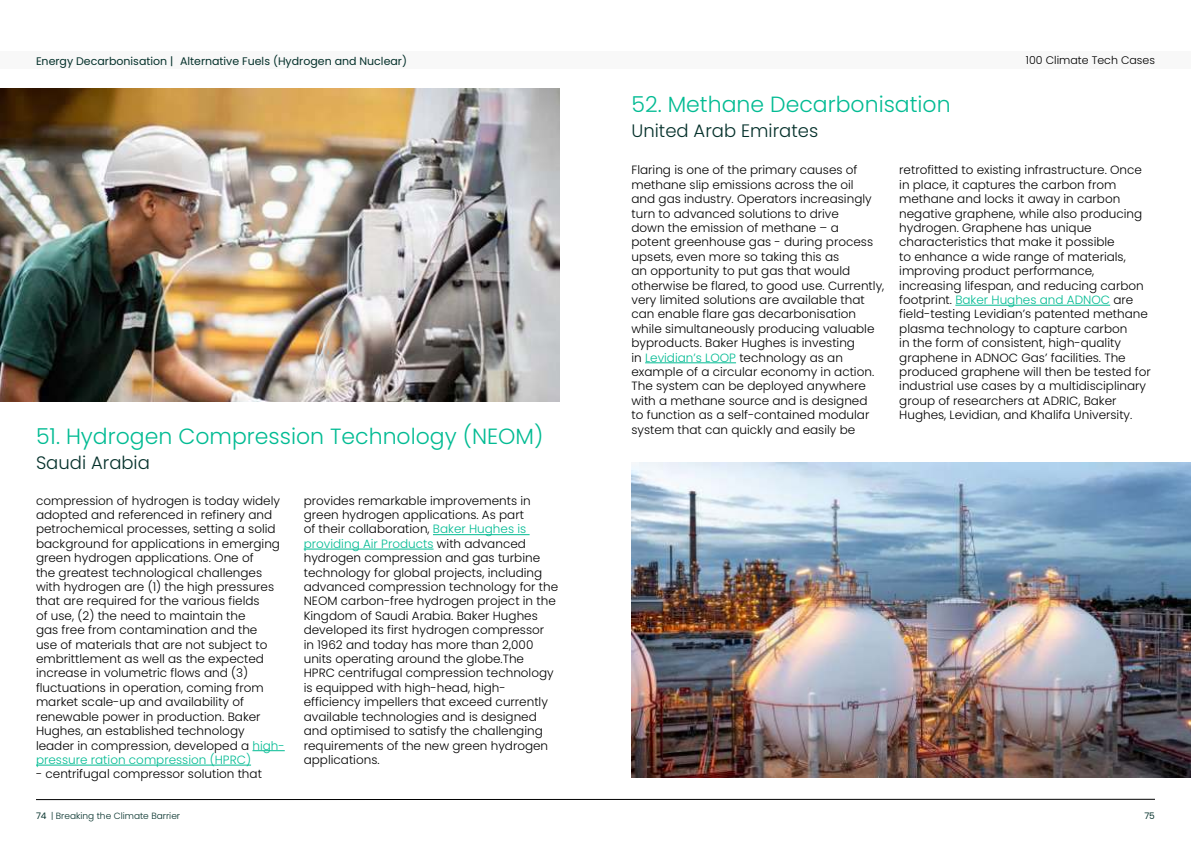
<style>
.page{position:relative;width:1191px;height:842px;background:#fff}
.page>*{position:absolute;margin:0;border:0;box-sizing:border-box;transform-origin:0 0}
.t1{font:300 22px "Poppins";color:#02bb93}
.t2{font:300 18px "Poppins";color:#05312b}
.t3{font:300 12px/14.4px "Poppins";color:#000}
.t4{font:11px "Poppins";color:#05312b}
.t5{font:300 11px "Poppins";color:#000}
.t6{font:300 9px "Poppins";color:#05312b}
.t7{font:9px "Poppins";color:#05312b}
.s1{color:#02bb93}
.s2{font-weight:400}
</style>
<div class="page">
<div style="left:0;top:52px;width:1191px;height:17px;background:#f8f8f8"></div>
<svg style="left:36px;top:799px;width:1119px;height:1px"></svg>
<hr style="left:252px;top:750px;width:33px;height:1px;background:#02bb93">
<hr style="left:36px;top:765px;width:215px;height:1px;background:#02bb93">
<hr style="left:433px;top:534px;width:96px;height:1px;background:#02bb93">
<hr style="left:304px;top:549px;width:129px;height:1px;background:#02bb93">
<img style="left:0;top:89px;width:559px;height:313px">
<img style="left:631px;top:463px;width:560px;height:314px">
<hr style="left:645px;top:362px;width:91px;height:1px;background:#02bb93">
<hr style="left:955px;top:305px;width:155px;height:1px;background:#02bb93">
<p class="t4" style="left:36px;top:55px;width:372px">Energy Decarbonisation | Alternative Fuels (Hydrogen and Nuclear)</p>
<p class="t5" style="left:1026px;top:54px;width:130px">100 Climate Tech Cases</p>
<h1 class="t1" style="left:631px;top:91px;width:321px">52. Methane Decarbonisation</h1>
<h1 class="t1" style="left:36px;top:423px;width:509px">51. Hydrogen Compression Technology (NEOM)</h1>
<h2 class="t2" style="left:36px;top:452px;width:115px">Saudi Arabia</h2>
<p class="t3" style="left:36px;top:493px;width:250px">compression of hydrogen is today widely adopted and referenced in refinery and petrochemical processes, setting a solid background for applications in emerging green hydrogen applications. One of<br>the greatest technological challenges with hydrogen are (1) the high pressures that are required for the various fields<br>of use, (2) the need to maintain the<br>gas free from contamination and the<br>use of materials that are not subject to embrittlement as well as the expected increase in volumetric flows and (3) fluctuations in operation, coming from market scale-up and availability of renewable power in production. Baker Hughes, an established technology leader in compression, developed a <span class="s1">high&shy;pressure ration compression (HPRC)</span></p>
<p class="t3" style="left:36px;top:767px;width:227px">- centrifugal compressor solution that</p>
<p class="t3" style="left:304px;top:493px;width:256px">provides remarkable improvements in green hydrogen applications. As part<br>of their collaboration, <span class="s1">Baker Hughes is providing Air Products</span> with advanced hydrogen compression and gas turbine technology for global projects, including advanced compression technology for the NEOM carbon-free hydrogen project in the Kingdom of Saudi Arabia. Baker Hughes developed its first hydrogen compressor<br>in 1962 and today has more than 2,000 units operating around the globe.The HPRC centrifugal compression technology is equipped with high-head, high&shy;efficiency impellers that exceed currently available technologies and is designed and optimised to satisfy the challenging requirements of the new green hydrogen applications.</p>
<h2 class="t2" style="left:631px;top:120px;width:188px">United Arab Emirates</h2>
<p class="t3" style="left:631px;top:163px;width:254px">Flaring is one of the primary causes of methane slip emissions across the oil<br>and gas industry. Operators increasingly turn to advanced solutions to drive<br>down the emission of methane – a<br>potent greenhouse gas - during process upsets, even more so taking this as<br>an opportunity to put gas that would otherwise be flared, to good use. Currently, very limited solutions are available that can enable flare gas decarbonisation while simultaneously producing valuable byproducts. Baker Hughes is investing<br>in <span class="s1">Levidian’s LOOP</span> technology as an example of a circular economy in action.<br>The system can be deployed anywhere with a methane source and is designed<br>to function as a self-contained modular system that can quickly and easily be</p>
<p class="t3" style="left:899px;top:163px;width:253px">retrofitted to existing infrastructure. Once in place, it captures the carbon from methane and locks it away in carbon negative graphene, while also producing hydrogen. Graphene has unique characteristics that make it possible<br>to enhance a wide range of materials, improving product performance, increasing lifespan, and reducing carbon footprint. <span class="s1">Baker Hughes and ADNOC</span> are field-testing Levidian’s patented methane plasma technology to capture carbon<br>in the form of consistent, high-quality graphene in ADNOC Gas’ facilities. The produced graphene will then be tested for industrial use cases by a multidisciplinary group of researchers at ADRIC, Baker Hughes, Levidian, and Khalifa University.</p>
<p class="t6" style="left:36px;top:811px;width:146px"><span class="s2">74</span> | Breaking the Climate Barrier</p>
<p class="t7" style="left:1144px;top:812px;width:12px">75</p>
</div>
